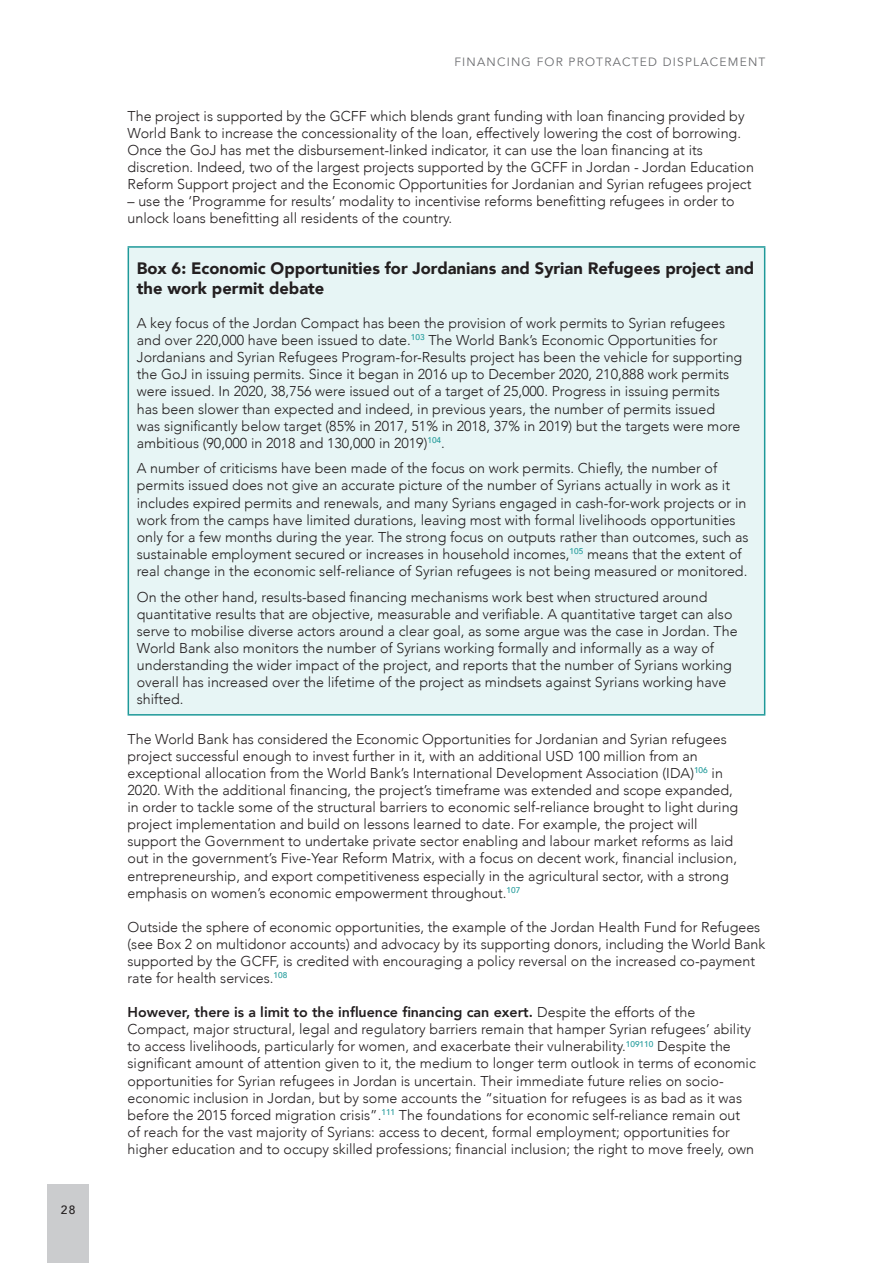
<style>
.page{position:relative;width:893px;height:1263px;background:#fff}
.page>*{position:absolute;margin:0;border:0;box-sizing:border-box;transform-origin:0 0}
.t1{font:900 16.5px/19.8px "Avenir";color:#231f20}
.t2{font:300 14.25px/17.1px "Avenir";color:#231f20}
.t3{font:12px "Avenir";letter-spacing:.1em;color:#6c6d70}
.t4{font:500 12px "Avenir";color:#231f20}
.s1{font-weight:800}
</style>
<div class="page">
<div style="left:47px;top:1185px;width:42px;height:78px;background:#cbccce"></div>
<div style="left:128px;top:247px;width:637px;height:468px;background:#e7f5f5"></div>
<hr style="left:128px;top:246px;width:637px;height:2px;background:#1e9999">
<hr style="left:128px;top:248px;width:1px;height:466px;background:#1e9999">
<hr style="left:764px;top:248px;width:1px;height:466px;background:#1e9999">
<hr style="left:128px;top:714px;width:637px;height:2px;background:#1e9999">
<p class="t4" style="left:61px;top:1199px;width:16px">28</p>
<p class="t3" style="left:454px;top:55px;width:313px">FINANCING FOR PROTRACTED DISPLACEMENT</p>
<p class="t2" style="left:128px;top:107px;width:628px">The project is supported by the GCFF which blends grant funding with loan financing provided by World Bank to increase the concessionality of the loan, effectively lowering the cost of borrowing.<br>Once the GoJ has met the disbursement-linked indicator, it can use the loan financing at its discretion. Indeed, two of the largest projects supported by the GCFF in Jordan - Jordan Education Reform Support project and the Economic Opportunities for Jordanian and Syrian refugees project</p>
<p class="t2" style="left:128px;top:193px;width:609px">– use the ‘Programme for results’ modality to incentivise reforms benefitting refugees in order to unlock loans benefitting all residents of the country.</p>
<p class="t1" style="left:137px;top:258px;width:619px">Box 6: Economic Opportunities for Jordanians and Syrian Refugees project and the work permit debate</p>
<p class="t2" style="left:137px;top:315px;width:607px">A key focus of the Jordan Compact has been the provision of work permits to Syrian refugees and over 220,000 have been issued to date.<sup>103</sup> The World Bank’s Economic Opportunities for Jordanians and Syrian Refugees Program-for-Results project has been the vehicle for supporting the GoJ in issuing permits. Since it began in 2016 up to December 2020, 210,888 work permits were issued. In 2020, 38,756 were issued out of a target of 25,000. Progress in issuing permits has been slower than expected and indeed, in previous years, the number of permits issued<br>was significantly below target (85% in 2017, 51% in 2018, 37% in 2019) but the targets were more ambitious (90,000 in 2018 and 130,000 in 2019)<sup>104</sup>.</p>
<p class="t2" style="left:137px;top:460px;width:613px">A number of criticisms have been made of the focus on work permits. Chiefly, the number of permits issued does not give an accurate picture of the number of Syrians actually in work as it includes expired permits and renewals, and many Syrians engaged in cash-for-work projects or in work from the camps have limited durations, leaving most with formal livelihoods opportunities only for a few months during the year. The strong focus on outputs rather than outcomes, such as sustainable employment secured or increases in household incomes,<sup>105</sup> means that the extent of real change in the economic self-reliance of Syrian refugees is not being measured or monitored.</p>
<p class="t2" style="left:137px;top:588px;width:602px">On the other hand, results-based financing mechanisms work best when structured around quantitative results that are objective, measurable and verifiable. A quantitative target can also serve to mobilise diverse actors around a clear goal, as some argue was the case in Jordan. The World Bank also monitors the number of Syrians working formally and informally as a way of understanding the wider impact of the project, and reports that the number of Syrians working overall has increased over the lifetime of the project as mindsets against Syrians working have shifted.</p>
<p class="t2" style="left:128px;top:730px;width:612px">The World Bank has considered the Economic Opportunities for Jordanian and Syrian refugees project successful enough to invest further in it, with an additional USD 100 million from an exceptional allocation from the World Bank’s International Development Association (IDA)<sup>106</sup> in 2020. With the additional financing, the project’s timeframe was extended and scope expanded, in order to tackle some of the structural barriers to economic self-reliance brought to light during project implementation and build on lessons learned to date. For example, the project will support the Government to undertake private sector enabling and labour market reforms as laid out in the government’s Five-Year Reform Matrix, with a focus on decent work, financial inclusion, entrepreneurship, and export competitiveness especially in the agricultural sector, with a strong emphasis on women’s economic empowerment throughout.<sup>107</sup></p>
<p class="t2" style="left:128px;top:918px;width:639px">Outside the sphere of economic opportunities, the example of the Jordan Health Fund for Refugees (see Box 2 on multidonor accounts) and advocacy by its supporting donors, including the World Bank supported by the GCFF, is credited with encouraging a policy reversal on the increased co-payment rate for health services.<sup>108</sup></p>
<p class="t2" style="left:128px;top:1004px;width:630px"><span class="s1">However, there is a limit to the influence financing can exert.</span> Despite the efforts of the Compact, major structural, legal and regulatory barriers remain that hamper Syrian refugees’ ability to access livelihoods, particularly for women, and exacerbate their vulnerability.<sup>109110</sup> Despite the significant amount of attention given to it, the medium to longer term outlook in terms of economic opportunities for Syrian refugees in Jordan is uncertain. Their immediate future relies on socio&shy;economic inclusion in Jordan, but by some accounts the “situation for refugees is as bad as it was before the 2015 forced migration crisis”.<sup>111</sup> The foundations for economic self-reliance remain out of reach for the vast majority of Syrians: access to decent, formal employment; opportunities for higher education and to occupy skilled professions; financial inclusion; the right to move freely, own</p>
</div>
